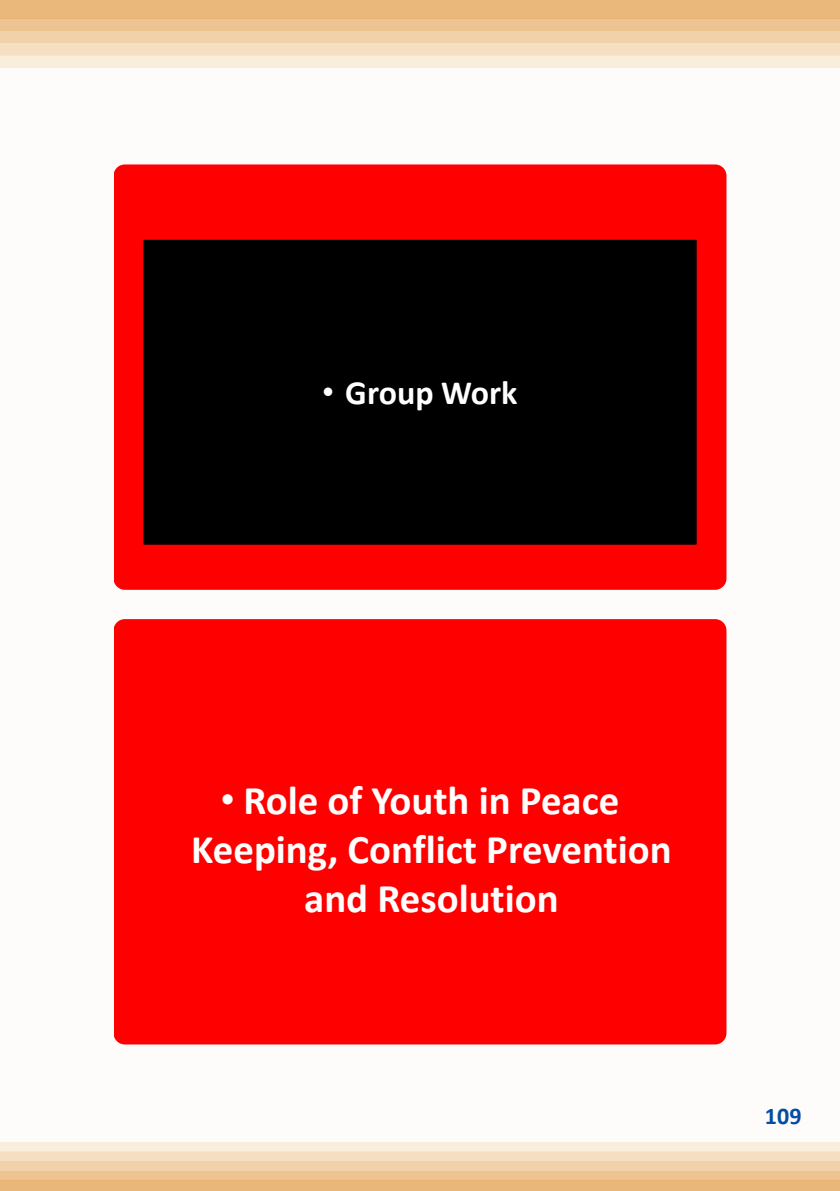
<style>
.page{position:relative;width:840px;height:1191px;background:#fff}
.page>*{position:absolute;margin:0;border:0;box-sizing:border-box;transform-origin:0 0}
.t1{font:700 40.8px/49px "Calibri";color:#fff;text-align:center}
.t2{font:700 34px "Calibri";color:#fff}
.t3{font:700 24px "Calibri";color:#034ea2}
.s1{font-family:"Arial";font-weight:400}
</style>
<div class="page">
<div style="left:0;top:25px;width:839px;height:1166px;background:#fefcfa"></div>
<hr style="left:0;top:25px;width:1px;height:1166px;background:#fbf1e7">
<div style="left:0;top:1180px;width:839px;height:11px;background:#e9b779"></div>
<div style="left:0;top:1171px;width:839px;height:9px;background:#edc391"></div>
<div style="left:0;top:1161px;width:839px;height:10px;background:#f1d1a9"></div>
<div style="left:0;top:1151px;width:839px;height:10px;background:#f5dec2"></div>
<div style="left:0;top:1141px;width:839px;height:10px;background:#f9eddc"></div>
<div style="left:0;top:0;width:839px;height:18px;background:#eab87a"></div>
<div style="left:0;top:18px;width:839px;height:13px;background:#edc391"></div>
<div style="left:0;top:30px;width:839px;height:13px;background:#f1d1a9"></div>
<div style="left:0;top:43px;width:839px;height:12px;background:#f5dec2"></div>
<div style="left:0;top:55px;width:839px;height:13px;background:#f9eddc"></div>
<div style="left:114px;top:164px;width:612px;height:426px;background:#f00"></div>
<div style="left:144px;top:241px;width:551px;height:303px;background:#000"></div>
<div style="left:143px;top:240px;width:553px;height:304px;border:2px solid #000"></div>
<div style="left:114px;top:619px;width:612px;height:425px;background:#f00"></div>
<p class="t2" style="left:322px;top:368px;width:197px"><span class="s1">•</span> Group Work</p>
<p class="t1" style="left:191px;top:775px;width:481px"><span class="s1">•</span> Role of Youth in Peace<br>Keeping, Conflict Prevention and Resolution</p>
<p class="t3" style="left:764px;top:1099px;width:38px">109</p>
</div>
